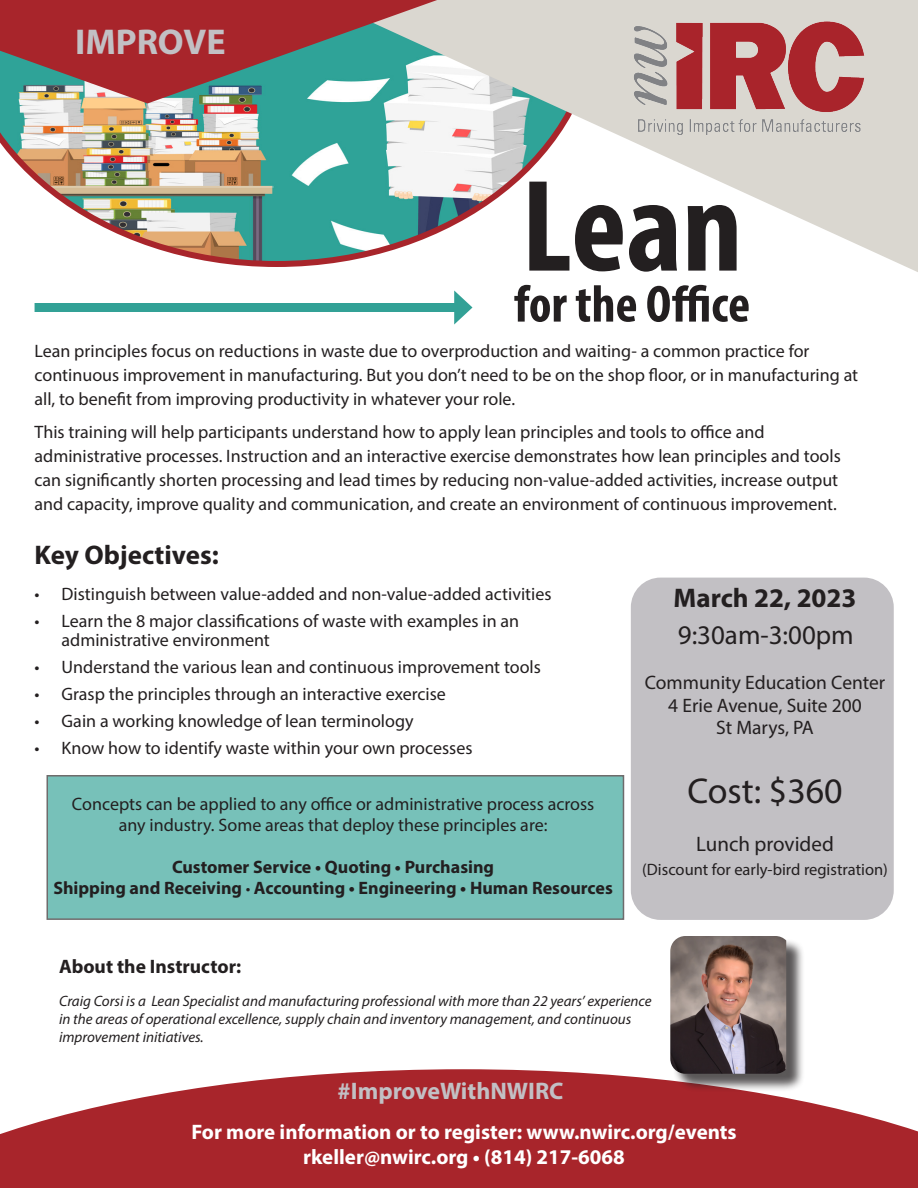
<style>
.page{position:relative;width:918px;height:1188px;background:#fff}
.page>*{position:absolute;margin:0;border:0;box-sizing:border-box;transform-origin:0 0}
.t1{font:700 condensed 132px "Myriad Pro";color:#231f20}
.t2{font:700 condensed 52.5px "Myriad Pro";color:#231f20}
.t3{font:36px "Myriad Pro";color:#231f20}
.t4{font:700 36px "Myriad Pro";color:#c2c0c4}
.t5{font:700 27px "Myriad Pro";color:#231f20}
.t6{font:27px "Myriad Pro";color:#231f20}
.t7{font:700 24px "Myriad Pro";color:#c2c0c4}
.t8{font:700 21px "Myriad Pro";color:#fff}
.t9{font:21px "Myriad Pro";color:#231f20}
.t10{font:19.5px/22.5px "Myriad Pro";color:#231f20;text-align:center}
.t11{font:700 19.5px "Myriad Pro";color:#231f20}
.t12{font:18px/24px "Myriad Pro";color:#231f20}
.t13{font:700 18px "Myriad Pro";color:#231f20}
.t14{font:16.5px "Myriad Pro";color:#231f20}
.t15{font:italic 15px/18px "Myriad Pro";color:#231f20}
.s1{font-weight:400;font-size:16.5px}
</style>
<div class="page">
<img style="left:0;top:103px;width:323px;height:164px">
<svg style="left:323px;top:0;width:595px;height:272px"></svg>
<svg style="left:0;top:1069px;width:918px;height:119px;fill:#a8252b"></svg>
<svg style="left:0;top:0;width:437px;height:103px;fill:#a8252b"></svg>
<img style="left:619px;top:13px;width:255px;height:130px">
<div style="left:631px;top:578px;width:263px;height:342px;background:#c2c0c4;border-radius:30px"></div>
<div style="left:673px;top:938px;width:132px;height:155px;background:#231f20;opacity:.75"></div>
<img style="left:670px;top:936px;width:116px;height:138px">
<div style="left:47px;top:776px;width:576px;height:143px;background:#77c1b9"></div>
<div style="left:35px;top:303px;width:426px;height:9px;background:#32a196"></div>
<svg style="left:454px;top:290px;width:18px;height:35px"></svg>
<p class="t4" style="left:75px;top:19px;width:152px">IMPROVE</p>
<p class="t1" style="left:522px;top:144px;width:222px">Lean</p>
<p class="t2" style="left:514px;top:271px;width:237px">for the Office</p>
<p class="t12" style="left:35px;top:338px;width:825px">Lean principles focus on reductions in waste due to overproduction and waiting- a common practice for continuous improvement in manufacturing. But you don’t need to be on the shop floor, or in manufacturing at all, to benefit from improving productivity in whatever your role.</p>
<p class="t12" style="left:35px;top:419px;width:808px">This training will help participants understand how to apply lean principles and tools to office and administrative processes. Instruction and an interactive exercise demonstrates how lean principles and tools can significantly shorten processing and lead times by reducing non-value-added activities, increase output and capacity, improve quality and communication, and create an environment of continuous improvement.</p>
<p class="t5" style="left:35px;top:537px;width:186px">Key Objectives:</p>
<p class="t12" style="left:35px;top:581px;width:519px">• Distinguish between value-added and non-value-added activities</p>
<p class="t12" style="left:62px;top:611px;width:459px;line-height:19.5px;text-indent:-27px">• Learn the 8 major classifications of waste with examples in an administrative environment</p>
<p class="t12" style="left:35px;top:655px;width:508px">• Understand the various lean and continuous improvement tools</p>
<p class="t12" style="left:35px;top:682px;width:413px">• Grasp the principles through an interactive exercise</p>
<p class="t12" style="left:35px;top:709px;width:381px">• Gain a working knowledge of lean terminology</p>
<p class="t12" style="left:35px;top:736px;width:440px">• Know how to identify waste within your own processes</p>
<p class="t5" style="left:674px;top:580px;width:185px">March 22, 2023</p>
<p class="t6" style="left:678px;top:618px;width:177px">9:30am-3:00pm</p>
<p class="t10" style="left:645px;top:671px;width:242px">Community Education Center</p>
<p class="t10" style="left:668px;top:694px;width:195px">4 Erie Avenue, Suite 200<br>St Marys, PA</p>
<p class="t3" style="left:687px;top:769px;width:157px">Cost: $360</p>
<p class="t9" style="left:696px;top:831px;width:139px">Lunch provided</p>
<p class="t14" style="left:642px;top:859px;width:247px">(Discount for early-bird registration)</p>
<p class="t12" style="left:72px;top:791px;width:524px">Concepts can be applied to any office or administrative process across</p>
<p class="t12" style="left:119px;top:813px;width:430px">any industry. Some areas that deploy these principles are:</p>
<p class="t13" style="left:172px;top:855px;width:324px">Customer Service • Quoting • Purchasing</p>
<p class="t13" style="left:53px;top:877px;width:561px">Shipping and Receiving <span class="s1">•</span> Accounting • Engineering • Human Resources</p>
<p class="t11" style="left:59px;top:954px;width:184px">About the Instructor:</p>
<p class="t15" style="left:59px;top:992px;width:594px">Craig Corsi is a Lean Specialist and manufacturing professional with more than 22 years’ experience in the areas of operational excellence, supply chain and inventory management, and continuous improvement initiatives.</p>
<p class="t7" style="left:338px;top:1075px;width:227px">#ImproveWithNWIRC</p>
<p class="t8" style="left:191px;top:1118px;width:547px">For more information or to register: www.nwirc.org/events</p>
<p class="t8" style="left:303px;top:1143px;width:323px">rkeller@nwirc.org • (814) 217-6068</p>
</div>
